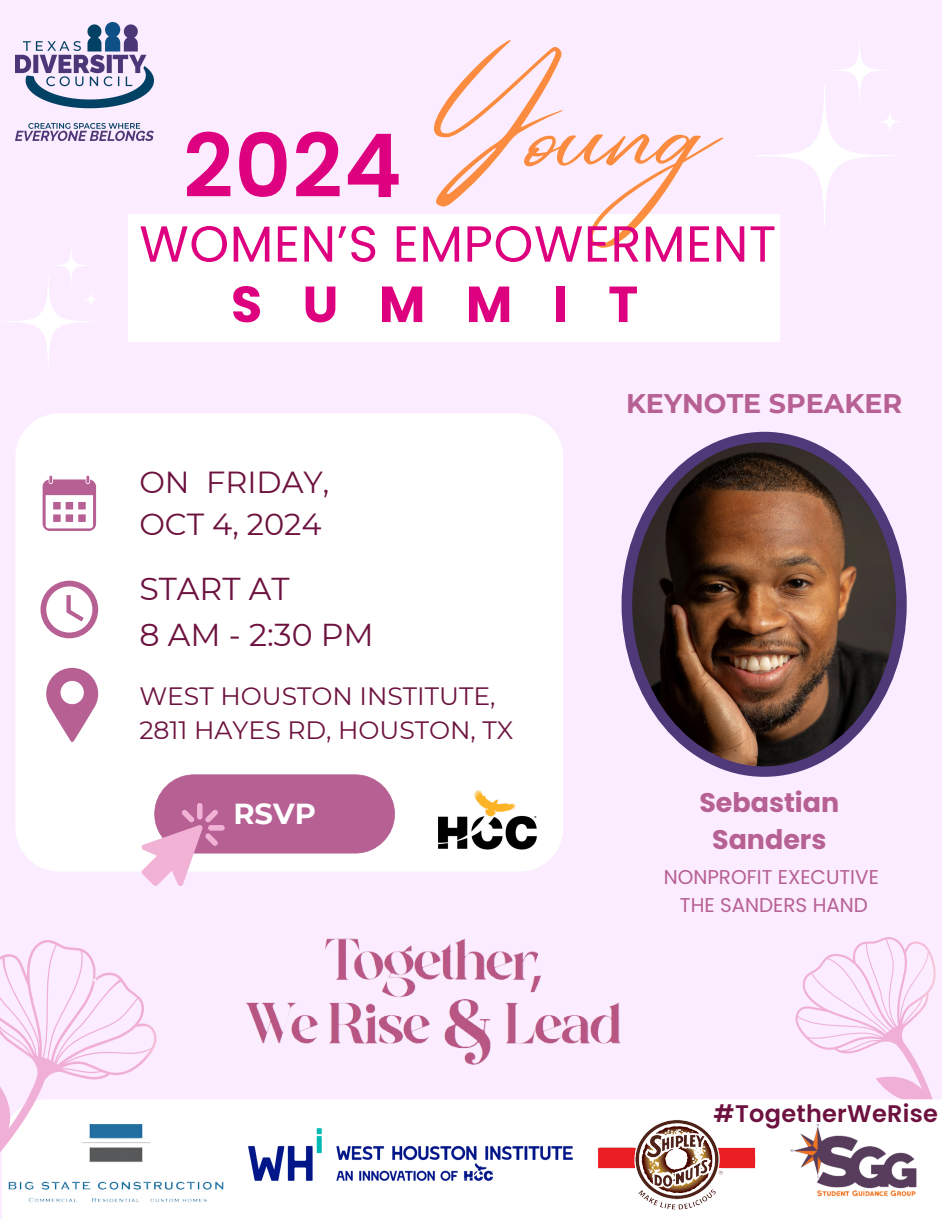
<style>
.page{position:relative;width:942px;height:1219px;background:#fbecff}
.page>*{position:absolute;margin:0;border:0;box-sizing:border-box;transform-origin:0 0}
.t1{font:135.9px "Andasia";color:#fb7510}
.t2{font:600 87.8px "Poppins";color:#de017f}
.t3{font:50.6px "Poppins";letter-spacing:.01em;color:#de017f}
.t4{font:700 50.6px "Poppins";letter-spacing:.8em;color:#de017f}
.t5{font:31.6px/45.6px "Montserrat";color:#6d123f}
.t6{font:30.45px/41.9px "Montserrat";color:#6d123f}
.t7{font:700 28.95px "Montserrat";color:#fff}
.t8{font:700 26.9px/37.5px "Poppins";color:#b76094;text-align:center}
.t9{font:700 26.9px "Montserrat";color:#b76094}
.t10{font:25.1px/34.5px "Montserrat";color:#6d123f}
.t11{font:600 24px "Poppins";letter-spacing:.01em;color:#6d123f}
.t12{font:19.95px/27.8px "Poppins";color:#b76094;text-align:center}
</style>
<div class="page">
<img style="left:797px;top:939px;width:139px;height:117px">
<div style="left:15px;top:413px;width:548px;height:458px;background:#fff"></div>
<div style="left:2px;top:1099px;width:940px;height:120px;background:#fff"></div>
<img style="left:0;top:942px;width:154px;height:168px">
<img style="left:245px;top:938px;width:375px;height:127px">
<svg style="left:43px;top:476px;width:53px;height:55px;background:#daafc9"></svg>
<svg style="left:41px;top:581px;width:57px;height:57px;background:#e7cadb"></svg>
<svg style="left:46px;top:668px;width:52px;height:75px;background:#d8a9c5"></svg>
<img style="left:0;top:1124px;width:249px;height:79px">
<img style="left:249px;top:1129px;width:267px;height:52px">
<img style="left:436px;top:788px;width:101px;height:66px">
<img style="left:516px;top:1041px;width:314px;height:169px">
<svg style="left:621px;top:432px;width:285px;height:345px"></svg>
<svg style="left:754px;top:44px;width:145px;height:182px"></svg>
<img style="left:15px;top:23px;width:138px;height:117px">
<svg style="left:2px;top:251px;width:95px;height:116px"></svg>
<img style="left:784px;top:1099px;width:141px;height:111px">
<svg style="left:142px;top:774px;width:253px;height:112px;background:#d398bc"></svg>
<div style="left:128px;top:214px;width:651px;height:127px;background:#fff"></div>
<h1 class="t1" style="left:420px;top:28px;width:386px">Young</h1>
<h5 class="t2" style="left:183px;top:105px;width:220px">2024</h5>
<p class="t3" style="left:139px;top:208px;width:638px">WOMEN’S EMPOWERMENT</p>
<p class="t4" style="left:231px;top:269px;width:408px">SUMMIT</p>
<p class="t6" style="left:139px;top:461px;width:191px">ON FRIDAY,<br>OCT 4, 2024</p>
<h5 class="t5" style="left:139px;top:566px;width:236px">START AT<br>8 AM - 2:30 PM</h5>
<p class="t10" style="left:139px;top:678px;width:375px">WEST HOUSTON INSTITUTE,<br>2811 HAYES RD, HOUSTON, TX</p>
<p class="t7" style="left:233px;top:796px;width:84px">RSVP</p>
<h6 class="t9" style="left:626px;top:386px;width:278px">KEYNOTE SPEAKER</h6>
<p class="t8" style="left:699px;top:783px;width:141px">Sebastian<br>Sanders</p>
<p class="t12" style="left:663px;top:863px;width:217px">NONPROFIT EXECUTIVE<br>THE SANDERS HAND</p>
<p class="t11" style="left:713px;top:1096px;width:226px">#TogetherWeRise</p>
</div>
